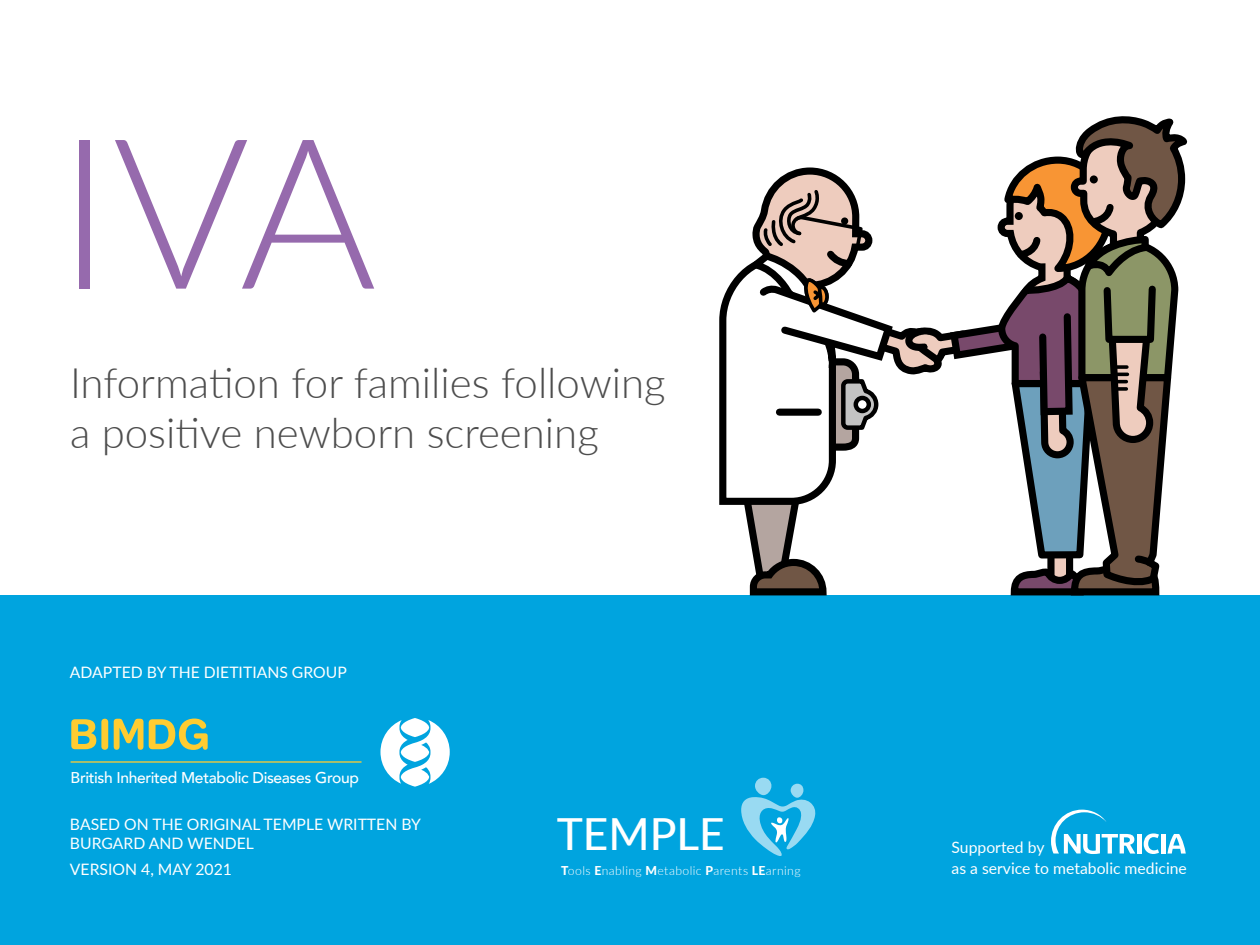
<style>
.page{position:relative;width:1260px;height:945px;background:#fff}
.page>*{position:absolute;margin:0;border:0;box-sizing:border-box;transform-origin:0 0}
.t1{font:300 210px "Lato";color:#966aad}
.t2{font:500 44.27px "Lato";color:#fff}
.t3{font:300 42px/50.4px "Lato";color:#4d4d4d}
.t4{font:15.75px/20.8px "Lato";color:#fff}
.t5{font:500 15.58px "Avenir";letter-spacing:-.025em;color:#fff}
.t6{font:300 12.25px "Lato";letter-spacing:.035em;color:#fff}
.s1{font-weight:800}
</style>
<div class="page">
<div style="left:0;top:595px;width:1260px;height:350px;background:#00a4df"></div>
<svg style="left:741px;top:778px;width:75px;height:78px"></svg>
<hr style="left:1161px;top:834px;width:4px;height:20px;background:#fff">
<svg style="left:1167px;top:834px;width:19px;height:20px"></svg>
<svg style="left:1144px;top:833px;width:15px;height:21px"></svg>
<hr style="left:1137px;top:834px;width:4px;height:20px;background:#fff">
<svg style="left:1051px;top:810px;width:84px;height:44px"></svg>
<svg style="left:380px;top:718px;width:70px;height:69px"></svg>
<svg style="left:71px;top:719px;width:25px;height:30px"></svg>
<div style="left:101px;top:719px;width:7px;height:31px;background:#ffcc31;border-radius:3px"></div>
<svg style="left:114px;top:719px;width:29px;height:31px"></svg>
<svg style="left:149px;top:719px;width:59px;height:31px"></svg>
<hr style="left:71px;top:761px;width:291px;height:2px;background:#ffcc31">
<svg style="left:719px;top:116px;width:468px;height:479px"></svg>
<h1 class="t1" style="left:58px;top:67px;width:321px">IVA</h1>
<h3 class="t3" style="left:70px;top:356px;width:597px">Information for families following a positive newborn screening</h3>
<p class="t4" style="left:70px;top:662px;width:278px">ADAPTED BY THE DIETITIANS GROUP</p>
<p class="t5" style="left:71px;top:764px;width:290px">British Inherited Metabolic Diseases Group</p>
<p class="t4" style="left:70px;top:814px;width:353px;line-height:18.9px">BASED ON THE ORIGINAL TEMPLE WRITTEN BY<br>BURGARD AND WENDEL</p>
<p class="t4" style="left:70px;top:858px;width:163px">VERSION 4, MAY 2021</p>
<h2 class="t2" style="left:557px;top:802px;width:170px">TEMPLE</h2>
<p class="t6" style="left:561px;top:862px;width:241px"><span class="s1">T</span>ools <span class="s1">E</span>nabling <span class="s1">M</span>etabolic <span class="s1">P</span>arents <span class="s1">LE</span>arning</p>
<p class="t4" style="left:952px;top:836px;width:237px">Supported by<br>as a service to metabolic medicine</p>
</div>
